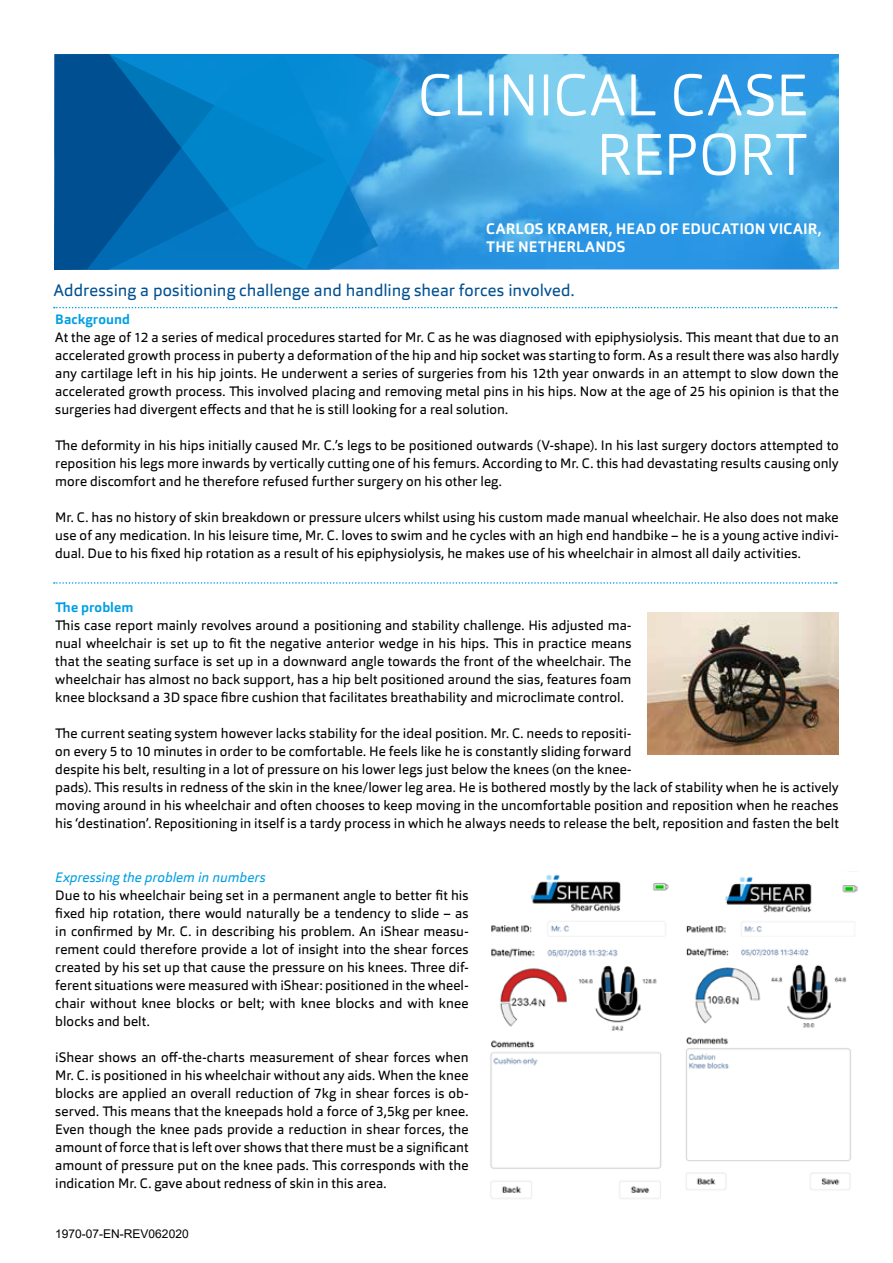
<style>
.page{position:relative;width:893px;height:1263px;background:#fff}
.page>*{position:absolute;margin:0;border:0;box-sizing:border-box;transform-origin:0 0}
.t1{font:300 57.75px/59.4px "Orgon";letter-spacing:-.01em;color:#fff;text-align:right}
.t2{font:16.5px "Orgon";letter-spacing:.005em;color:#005091}
.t3{font:700 15px/18px "Orgon";letter-spacing:.01em;color:#fff}
.t4{font:13.5px/18px "Orgon";letter-spacing:.005em;color:#000;text-align:justify}
.t5{font:italic 13.5px "Orgon";letter-spacing:.005em;color:#009fe3}
.t6{font:700 13.5px "Orgon";letter-spacing:.005em;color:#009fe3}
.t7{font:12px "Arial";color:#000}
</style>
<div class="page">
<img style="left:401px;top:54px;width:437px;height:215px">
<div style="left:54px;top:54px;width:55px;height:216px;background:#005091"></div>
<div style="left:87px;top:55px;width:22px;height:215px;background:#005091"></div>
<svg style="left:109px;top:54px;width:292px;height:216px;background:#087fc5"></svg>
<img style="left:647px;top:613px;width:191px;height:141px">
<img style="left:490px;top:874px;width:179px;height:325px">
<img style="left:686px;top:877px;width:172px;height:313px">
<svg style="left:54px;top:307px;width:783px;height:1px"></svg>
<svg style="left:54px;top:582px;width:783px;height:2px"></svg>
<h1 class="t1" style="left:418px;top:65px;width:392px">CLINICAL CASE<br>REPORT</h1>
<p class="t3" style="left:486px;top:220px;width:337px">CARLOS KRAMER, HEAD OF EDUCATION VICAIR,<br>THE NETHERLANDS</p>
<p class="t2" style="left:54px;top:279px;width:522px">Addressing a positioning challenge and handling shear forces involved.</p>
<p class="t6" style="left:55px;top:311px;width:76px">Background</p>
<p class="t4" style="left:55px;top:328px;width:785px">At the age of 12 a series of medical procedures started for Mr. C as he was diagnosed with epiphysiolysis. This meant that due to an accelerated growth process in puberty a deformation of the hip and hip socket was starting to form. As a result there was also hardly any cartilage left in his hip joints. He underwent a series of surgeries from his 12th year onwards in an attempt to slow down the accelerated growth process. This involved placing and removing metal pins in his hips. Now at the age of 25 his opinion is that the surgeries had divergent effects and that he is still looking for a real solution.</p>
<p class="t4" style="left:55px;top:436px;width:785px">The deformity in his hips initially caused Mr. C.’s legs to be positioned outwards (V-shape). In his last surgery doctors attempted to reposition his legs more inwards by vertically cutting one of his femurs. According to Mr. C. this had devastating results causing only more discomfort and he therefore refused further surgery on his other leg.</p>
<p class="t4" style="left:55px;top:508px;width:785px">Mr. C. has no history of skin breakdown or pressure ulcers whilst using his custom made manual wheelchair. He also does not make use of any medication. In his leisure time, Mr. C. loves to swim and he cycles with an high end handbike – he is a young active indivi&shy;dual. Due to his fixed hip rotation as a result of his epiphysiolysis, he makes use of his wheelchair in almost all daily activities.</p>
<p class="t6" style="left:55px;top:599px;width:80px">The problem</p>
<p class="t4" style="left:55px;top:616px;width:578px">This case report mainly revolves around a positioning and stability challenge. His adjusted ma&shy;nual wheelchair is set up to fit the negative anterior wedge in his hips. This in practice means that the seating surface is set up in a downward angle towards the front of the wheelchair. The wheelchair has almost no back support, has a hip belt positioned around the sias, features foam knee blocksand a 3D space fibre cushion that facilitates breathability and microclimate control.</p>
<p class="t4" style="left:55px;top:724px;width:785px;text-align:left">The current seating system however lacks stability for the ideal position. Mr. C. needs to repositi-<br>on every 5 to 10 minutes in order to be comfortable. He feels like he is constantly sliding forward<br>despite his belt, resulting in a lot of pressure on his lower legs just below the knees (on the knee-<br>pads). This results in redness of the skin in the knee/lower leg area. He is bothered mostly by the lack of stability when he is actively moving around in his wheelchair and often chooses to keep moving in the uncomfortable position and reposition when he reaches his ‘destination’. Repositioning in itself is a tardy process in which he always needs to release the belt, reposition and fasten the belt</p>
<p class="t5" style="left:55px;top:869px;width:212px">Expressing the problem in numbers</p>
<p class="t4" style="left:55px;top:886px;width:415px">Due to his wheelchair being set in a permanent angle to better fit his fixed hip rotation, there would naturally be a tendency to slide – as in confirmed by Mr. C. in describing his problem. An iShear measu&shy;rement could therefore provide a lot of insight into the shear forces created by his set up that cause the pressure on his knees. Three dif&shy;ferent situations were measured with iShear: positioned in the wheel&shy;chair without knee blocks or belt; with knee blocks and with knee blocks and belt.</p>
<p class="t4" style="left:55px;top:1048px;width:415px">iShear shows an off-the-charts measurement of shear forces when Mr. C. is positioned in his wheelchair without any aids. When the knee blocks are applied an overall reduction of 7kg in shear forces is ob&shy;served. This means that the kneepads hold a force of 3,5kg per knee.<br>Even though the knee pads provide a reduction in shear forces, the amount of force that is left over shows that there must be a significant amount of pressure put on the knee pads. This corresponds with the indication Mr. C. gave about redness of skin in this area.</p>
<p class="t7" style="left:55px;top:1225px;width:135px">1970-07-EN-REV062020</p>
</div>
